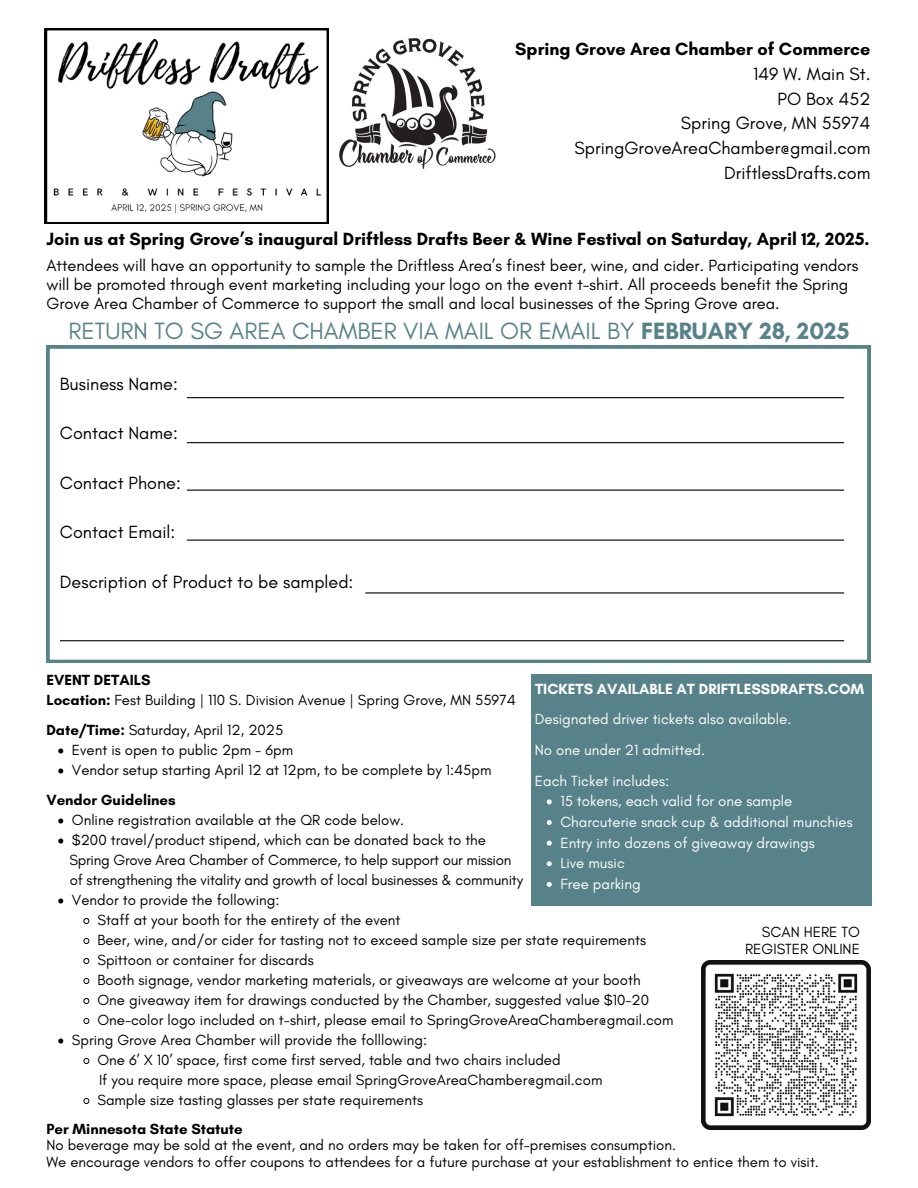
<style>
.page{position:relative;width:918px;height:1188px;background:#fff}
.page>*{position:absolute;margin:0;border:0;box-sizing:border-box;transform-origin:0 0}
.t1{font:24px "Glacial Indifference";color:#58828a}
.t2{font:18px/24.8px "Glacial Indifference";color:#000;text-align:right}
.t3{font:700 18px "Glacial Indifference";color:#000}
.t4{font:16.5px/19.2px "Glacial Indifference";color:#000}
.t5{font:15px/16.8px "Glacial Indifference";color:#000;text-align:right}
.t6{font:15px "Glacial Indifference";color:#fff}
.t7{font:700 15px "Glacial Indifference";color:#000}
.t8{font:700 15px "Glacial Indifference";color:#fff}
.s1{font-weight:700}
</style>
<div class="page">
<svg style="left:46px;top:345px;width:824px;height:318px"></svg>
<hr style="left:187px;top:397px;width:657px;height:1px;background:#000">
<hr style="left:187px;top:442px;width:657px;height:1px;background:#000">
<hr style="left:187px;top:490px;width:657px;height:1px;background:#000">
<hr style="left:187px;top:540px;width:657px;height:1px;background:#000">
<hr style="left:60px;top:640px;width:784px;height:1px;background:#000">
<hr style="left:365px;top:592px;width:479px;height:2px;background:#000">
<svg style="left:58px;top:749px;width:5px;height:5px"></svg>
<svg style="left:58px;top:769px;width:5px;height:5px"></svg>
<svg style="left:58px;top:819px;width:5px;height:5px"></svg>
<svg style="left:58px;top:839px;width:5px;height:5px"></svg>
<svg style="left:58px;top:899px;width:5px;height:5px"></svg>
<svg style="left:83px;top:918px;width:7px;height:6px"></svg>
<svg style="left:83px;top:938px;width:7px;height:6px"></svg>
<svg style="left:83px;top:958px;width:7px;height:6px"></svg>
<svg style="left:83px;top:978px;width:7px;height:6px"></svg>
<svg style="left:83px;top:998px;width:7px;height:6px"></svg>
<svg style="left:83px;top:1018px;width:7px;height:6px"></svg>
<svg style="left:58px;top:1039px;width:5px;height:5px"></svg>
<svg style="left:83px;top:1058px;width:7px;height:6px"></svg>
<svg style="left:83px;top:1098px;width:7px;height:6px"></svg>
<div style="left:531px;top:674px;width:341px;height:232px;background:#58828a"></div>
<svg style="left:547px;top:799px;width:5px;height:5px"></svg>
<svg style="left:547px;top:820px;width:5px;height:5px"></svg>
<svg style="left:547px;top:841px;width:5px;height:5px"></svg>
<svg style="left:547px;top:861px;width:5px;height:5px"></svg>
<svg style="left:547px;top:882px;width:5px;height:5px"></svg>
<img style="left:701px;top:960px;width:169px;height:169px">
<img style="left:339px;top:38px;width:157px;height:132px">
<svg style="left:45px;top:28px;width:283px;height:196px"></svg>
<h4 class="t2" style="left:515px;top:36px;width:357px"><span class="s1">Spring Grove Area Chamber of Commerce<br></span>149 W. Main St.<br>PO Box 452<br>Spring Grove, MN 55974<br>SpringGroveAreaChamber@gmail.com<br>DriftlessDrafts.com</h4>
<p class="t3" style="left:46px;top:228px;width:825px">Join us at Spring Grove’s inaugural Driftless Drafts Beer &amp; Wine Festival on Saturday, April 12, 2025.</p>
<p class="t4" style="left:46px;top:255px;width:813px">Attendees will have an opportunity to sample the Driftless Area’s finest beer, wine, and cider. Participating vendors will be promoted through event marketing including your logo on the event t-shirt. All proceeds benefit the Spring<br>Grove Area Chamber of Commerce to support the small and local businesses of the Spring Grove area.</p>
<p class="t1" style="left:68px;top:316px;width:783px">RETURN TO SG AREA CHAMBER VIA MAIL OR EMAIL BY <span class="s1">FEBRUARY 28, 2025</span></p>
<p class="t2" style="left:60px;top:371px;width:119px">Business Name:</p>
<p class="t2" style="left:60px;top:421px;width:119px">Contact Name:</p>
<h3 class="t2" style="left:60px;top:470px;width:122px">Contact Phone:</h3>
<h2 class="t2" style="left:60px;top:520px;width:117px">Contact Email:</h2>
<h3 class="t2" style="left:60px;top:569px;width:295px">Description of Product to be sampled:</h3>
<h1 class="t7" style="left:46px;top:671px;width:106px">EVENT DETAILS</h1>
<h3 class="t5" style="left:46px;top:692px;width:471px"><span class="s1">Location:</span> Fest Building | 110 S. Division Avenue | Spring Grove, MN 55974</h3>
<h3 class="t5" style="left:46px;top:722px;width:239px"><span class="s1">Date/Time:</span> Saturday, April 12, 2025</h3>
<h3 class="t5" style="left:72px;top:742px;width:223px">Event is open to public 2pm - 6pm</h3>
<h3 class="t5" style="left:72px;top:762px;width:421px">Vendor setup starting April 12 at 12pm, to be complete by 1:45pm</h3>
<h3 class="t7" style="left:46px;top:791px;width:131px">Vendor Guidelines</h3>
<p class="t5" style="left:72px;top:812px;width:334px">Online registration available at the QR code below.</p>
<p class="t5" style="left:72px;top:832px;width:416px">$200 travel/product stipend, which can be donated back to the</p>
<p class="t5" style="left:69px;top:852px;width:444px">Spring Grove Area Chamber of Commerce, to help support our mission</p>
<p class="t5" style="left:70px;top:872px;width:455px">of strengthening the vitality and growth of local businesses &amp; community</p>
<p class="t5" style="left:72px;top:892px;width:209px">Vendor to provide the following:</p>
<p class="t5" style="left:97px;top:912px;width:305px">Staff at your booth for the entirety of the event</p>
<p class="t5" style="left:97px;top:932px;width:550px">Beer, wine, and/or cider for tasting not to exceed sample size per state requirements</p>
<p class="t5" style="left:97px;top:952px;width:218px">Spittoon or container for discards</p>
<p class="t5" style="left:97px;top:972px;width:545px">Booth signage, vendor marketing materials, or giveaways are welcome at your booth</p>
<p class="t5" style="left:97px;top:992px;width:553px">One giveaway item for drawings conducted by the Chamber, suggested value $10-20</p>
<p class="t5" style="left:97px;top:1012px;width:578px">One-color logo included on t-shirt, please email to SpringGroveAreaChamber@gmail.com</p>
<h6 class="t5" style="left:72px;top:1032px;width:357px">Spring Grove Area Chamber will provide the folllowing:</h6>
<p class="t5" style="left:97px;top:1052px;width:465px">One 6’ X 10’ space, first come first served, table and two chairs included</p>
<p class="t5" style="left:99px;top:1072px;width:505px">If you require more space, please email SpringGroveAreaChamber@gmail.com</p>
<p class="t5" style="left:97px;top:1092px;width:327px">Sample size tasting glasses per state requirements</p>
<p class="t7" style="left:46px;top:1119px;width:198px">Per Minnesota State Statute</p>
<p class="t5" style="left:46px;top:1136px;width:631px">No beverage may be sold at the event, and no orders may be taken for off-premises consumption.</p>
<p class="t5" style="left:46px;top:1153px;width:774px">We encourage vendors to offer coupons to attendees for a future purchase at your establishment to entice them to visit.</p>
<p class="t8" style="left:535px;top:680px;width:331px">TICKETS AVAILABLE AT DRIFTLESSDRAFTS.COM</p>
<p class="t6" style="left:535px;top:710px;width:258px">Designated driver tickets also available.</p>
<p class="t6" style="left:535px;top:741px;width:172px">No one under 21 admitted.</p>
<p class="t6" style="left:535px;top:771px;width:136px">Each Ticket includes:</p>
<p class="t6" style="left:560px;top:792px;width:234px">15 tokens, each valid for one sample</p>
<p class="t6" style="left:560px;top:813px;width:294px">Charcuterie snack cup &amp; additional munchies</p>
<p class="t6" style="left:560px;top:833px;width:256px">Entry into dozens of giveaway drawings</p>
<p class="t6" style="left:560px;top:854px;width:66px">Live music</p>
<p class="t6" style="left:560px;top:875px;width:82px">Free parking</p>
<h5 class="t5" style="left:745px;top:924px;width:116px">SCAN HERE TO<br>REGISTER ONLINE</h5>
</div>
